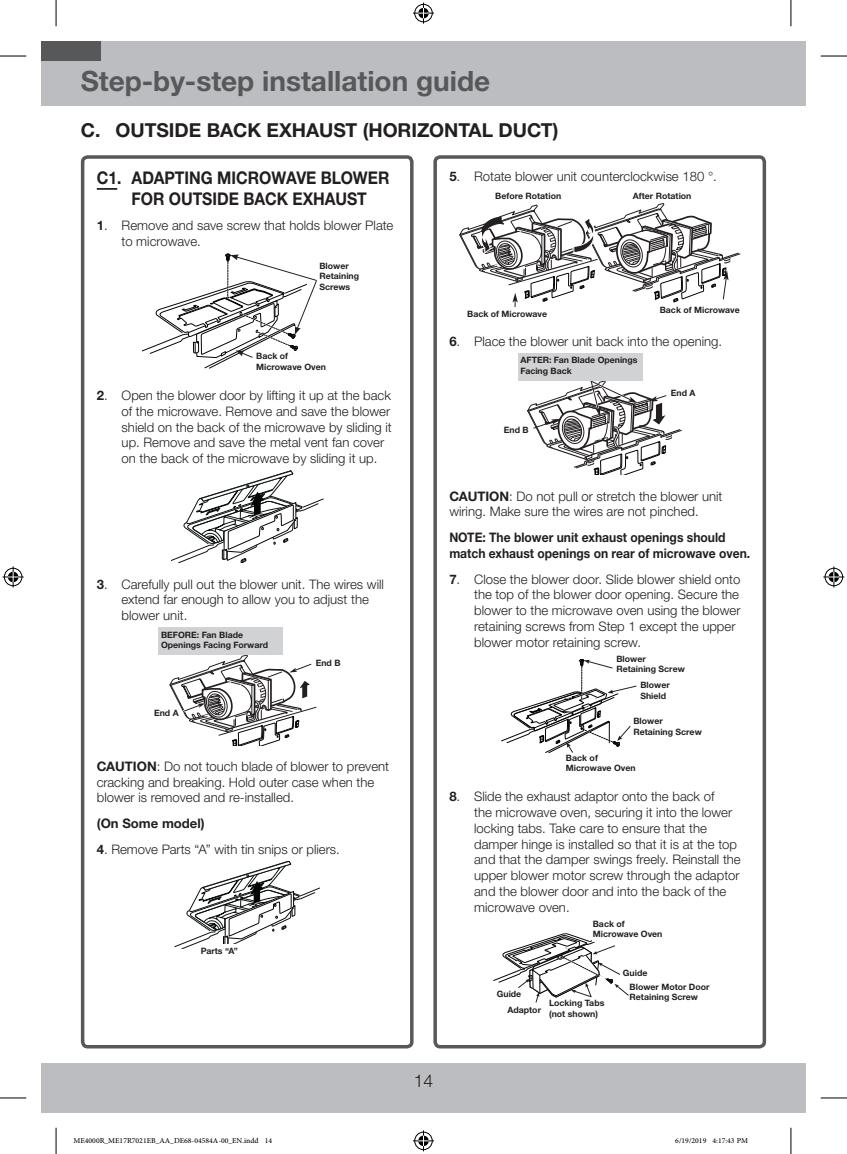
<style>
.page{position:relative;width:847px;height:1154px;background:#fff}
.page>*{position:absolute;margin:0;border:0;box-sizing:border-box;transform-origin:0 0}
.t1{font:700 28px "Helvetica Neue LTW1 G";color:#57585a}
.t2{font:700 19.25px "Helvetica Neue LTW1 G";color:#231f20}
.t3{font:700 17.5px/21px "Helvetica Neue LTW1 G";color:#231f20;scale:.9 1}
.t4{font:300 17.5px "Helvetica Neue LTW1 G";color:#231f20}
.t5{font:300 13.12px/15.8px "Helvetica Neue LTW1 G";color:#231f20}
.t6{font:700 13.12px/15.8px "Helvetica Neue LTW1 G";color:#231f20;scale:.92 1}
.t7{font:700 13.12px "Helvetica Neue LTW1 G";color:#231f20}
.t8{font:10.5px "Adobe Arabic";color:#000}
.t9{font:700 8.75px/10.5px "Helvetica Neue LTW1 G";color:#231f20}
.s1{font-weight:700}
</style>
<div class="page">
<div style="left:41px;top:41px;width:749px;height:65px;background:#bcbdc0"></div>
<div style="left:790px;top:41px;width:15px;height:65px;background:#bcbdc0"></div>
<div style="left:41px;top:1063px;width:749px;height:50px;background:#bcbdc0"></div>
<div style="left:790px;top:1063px;width:15px;height:50px;background:#bcbdc0"></div>
<div style="left:41px;top:41px;width:60px;height:20px;background:#57585a"></div>
<hr style="left:97px;top:188px;width:20px;height:2px;background:#231f20">
<svg style="left:142px;top:254px;width:175px;height:114px"></svg>
<div style="left:256px;top:352px;width:71px;height:22px;background:#fff"></div>
<svg style="left:171px;top:471px;width:152px;height:92px"></svg>
<svg style="left:169px;top:655px;width:147px;height:90px"></svg>
<div style="left:158px;top:628px;width:124px;height:27px;background:#d1d2d3"></div>
<svg style="left:174px;top:861px;width:146px;height:88px"></svg>
<div style="left:201px;top:944px;width:49px;height:10px;background:#fff"></div>
<div style="left:81px;top:155px;width:332px;height:893px;border:4px solid #57585a;border-radius:5px"></div>
<svg style="left:459px;top:203px;width:281px;height:104px"></svg>
<div style="left:615px;top:303px;width:124px;height:10px;background:#fff"></div>
<svg style="left:527px;top:380px;width:154px;height:95px"></svg>
<div style="left:518px;top:353px;width:124px;height:28px;background:#d1d2d3"></div>
<div style="left:496px;top:425px;width:35px;height:15px;background:#fff"></div>
<div style="left:668px;top:389px;width:35px;height:15px;background:#fff"></div>
<svg style="left:501px;top:659px;width:135px;height:94px"></svg>
<div style="left:616px;top:654px;width:69px;height:22px;background:#fff"></div>
<div style="left:633px;top:716px;width:69px;height:23px;background:#fff"></div>
<svg style="left:493px;top:933px;width:135px;height:69px"></svg>
<div style="left:622px;top:968px;width:26px;height:12px;background:#fff"></div>
<div style="left:496px;top:989px;width:26px;height:13px;background:#fff"></div>
<div style="left:549px;top:999px;width:56px;height:20px;background:#fff"></div>
<div style="left:592px;top:919px;width:72px;height:22px;background:#fff"></div>
<div style="left:433px;top:155px;width:332px;height:893px;border:4px solid #57585a;border-radius:5px"></div>
<svg style="left:0;top:56px;width:26px;height:1px"></svg>
<svg style="left:820px;top:56px;width:26px;height:1px"></svg>
<svg style="left:0;top:1097px;width:26px;height:1px"></svg>
<svg style="left:820px;top:1097px;width:26px;height:1px"></svg>
<svg style="left:56px;top:0;width:1px;height:26px"></svg>
<svg style="left:56px;top:1128px;width:1px;height:26px"></svg>
<svg style="left:790px;top:0;width:1px;height:26px"></svg>
<svg style="left:790px;top:1128px;width:1px;height:26px"></svg>
<svg style="left:413px;top:3px;width:21px;height:21px"></svg>
<svg style="left:413px;top:1130px;width:21px;height:21px"></svg>
<svg style="left:3px;top:566px;width:21px;height:21px"></svg>
<svg style="left:823px;top:566px;width:21px;height:21px"></svg>
<h1 class="t1" style="left:81px;top:64px;width:411px">Step-by-step installation guide</h1>
<h2 class="t2" style="left:81px;top:119px;width:479px">C. OUTSIDE BACK EXHAUST (HORIZONTAL DUCT)</h2>
<h3 class="t3" style="left:131px;top:167px;width:288px;text-indent:-35px">C1. ADAPTING MICROWAVE BLOWER<br>FOR OUTSIDE BACK EXHAUST</h3>
<p class="t5" style="left:122px;top:218px;width:273px;text-indent:-25px"><span class="s1">1</span>. Remove and save screw that holds blower Plate to microwave.</p>
<p class="t5" style="left:449px;top:168px;width:269px"><span class="s1">5</span>. Rotate blower unit counterclockwise 180 °.</p>
<p class="t9" style="left:495px;top:191px;width:67px">Before Rotation</p>
<p class="t9" style="left:632px;top:191px;width:60px">After Rotation</p>
<p class="t9" style="left:319px;top:260px;width:41px">Blower<br>Retaining<br>Screws</p>
<p class="t9" style="left:256px;top:351px;width:71px">Back of<br>Microwave Oven</p>
<p class="t5" style="left:122px;top:387px;width:271px;text-indent:-25px"><span class="s1">2</span>. Open the blower door by lifting it up at the back of the microwave. Remove and save the blower shield on the back of the microwave by sliding it up. Remove and save the metal vent fan cover on the back of the microwave by sliding it up.</p>
<p class="t5" style="left:122px;top:576px;width:264px;text-indent:-25px"><span class="s1">3</span>. Carefully pull out the blower unit. The wires will extend far enough to allow you to adjust the blower unit.</p>
<p class="t9" style="left:161px;top:629px;width:108px">BEFORE: Fan Blade<br>Openings Facing Forward</p>
<p class="t9" style="left:315px;top:657px;width:26px">End B</p>
<p class="t9" style="left:154px;top:707px;width:26px">End A</p>
<p class="t5" style="left:97px;top:758px;width:294px"><span class="s1">CAUTION</span>: Do not touch blade of blower to prevent cracking and breaking. Hold outer case when the blower is removed and re-installed.</p>
<p class="t7" style="left:97px;top:815px;width:109px">(On Some model)</p>
<p class="t5" style="left:97px;top:841px;width:244px"><span class="s1">4</span>. Remove Parts “A” with tin snips or pliers.</p>
<p class="t9" style="left:201px;top:945px;width:39px">Parts “A”</p>
<p class="t9" style="left:659px;top:305px;width:81px">Back of Microwave</p>
<p class="t5" style="left:449px;top:333px;width:274px"><span class="s1">6</span>. Place the blower unit back into the opening.</p>
<p class="t9" style="left:520px;top:355px;width:118px">AFTER: Fan Blade Openings<br>Facing Back</p>
<p class="t9" style="left:467px;top:309px;width:81px">Back of Microwave</p>
<p class="t9" style="left:503px;top:424px;width:26px">End B</p>
<p class="t9" style="left:670px;top:388px;width:26px">End A</p>
<p class="t5" style="left:449px;top:488px;width:274px"><span class="s1">CAUTION</span>: Do not pull or stretch the blower unit wiring. Make sure the wires are not pinched.</p>
<p class="t6" style="left:449px;top:529px;width:328px">NOTE: The blower unit exhaust openings should match exhaust openings on rear of microwave oven.</p>
<p class="t5" style="left:474px;top:571px;width:268px;text-indent:-25px"><span class="s1">7</span>. Close the blower door. Slide blower shield onto the top of the blower door opening. Secure the blower to the microwave oven using the blower retaining screws from Step 1 except the upper blower motor retaining screw.</p>
<p class="t9" style="left:616px;top:653px;width:70px">Blower<br>Retaining Screw</p>
<p class="t9" style="left:640px;top:680px;width:31px">Blower<br>Shield</p>
<p class="t9" style="left:633px;top:716px;width:70px">Blower<br>Retaining Screw</p>
<p class="t9" style="left:565px;top:752px;width:71px">Back of<br>Microwave Oven</p>
<p class="t5" style="left:474px;top:789px;width:268px;text-indent:-25px"><span class="s1">8</span>. Slide the exhaust adaptor onto the back of<br>the microwave oven, securing it into the lower locking tabs. Take care to ensure that the damper hinge is installed so that it is at the top and that the damper swings freely. Reinstall the upper blower motor screw through the adaptor and the blower door and into the back of the microwave oven.</p>
<p class="t9" style="left:592px;top:918px;width:71px">Back of<br>Microwave Oven</p>
<p class="t9" style="left:507px;top:986px;width:35px;line-height:15.9px;text-indent:-11px">Guide<br>Adaptor</p>
<p class="t9" style="left:549px;top:998px;width:57px">Locking Tabs (not shown)</p>
<p class="t9" style="left:622px;top:967px;width:26px">Guide</p>
<p class="t9" style="left:629px;top:981px;width:81px">Blower Motor Door<br>Retaining Screw</p>
<h3 class="t4" style="left:413px;top:1070px;width:21px">14</h3>
<p class="t8" style="left:74px;top:1133px;width:200px">ME4000R_ME17R7021EB_AA_DE68-04584A-00_EN.indd 14</p>
<p class="t8" style="left:675px;top:1133px;width:74px">6/19/2019 4:17:43 PM</p>
</div>
